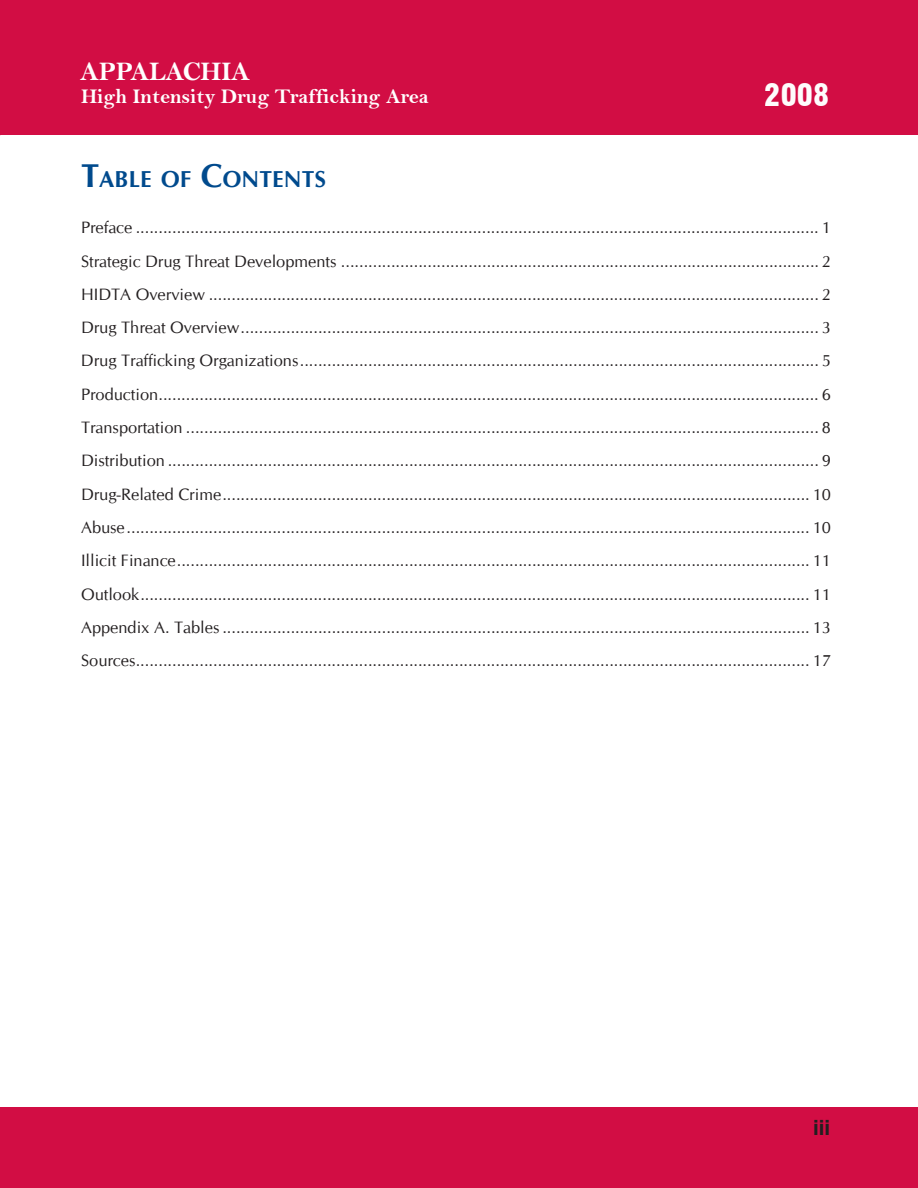
<style>
.page{position:relative;width:918px;height:1188px;background:#fff}
.page>*{position:absolute;margin:0;border:0;box-sizing:border-box;transform-origin:0 0}
.t1{font:900 condensed 30px "Swiss 721 BT";color:#fff}
.t2{font:27px "Bell MT Bold";letter-spacing:-.01em;color:#fff}
.t3{font:700 23.1px "CG Omega";color:#004a8d}
.t4{font:21px "Bell MT Bold";color:#fff}
.t5{font:700 21px "Swiss 721 BT";color:#231f20}
.t6{font:16.5px/33.3px "CG Omega";color:#231f20;text-align:justify}
.s1{font-size:33px}
</style>
<div class="page">
<div style="left:0;top:1107px;width:918px;height:81px;background:#d20d44"></div>
<div style="left:0;top:0;width:918px;height:135px;background:#d20d44"></div>
<h2 class="t2" style="left:80px;top:55px;width:171px">APPALACHIA</h2>
<p class="t4" style="left:81px;top:84px;width:350px">High Intensity Drug Trafficking Area</p>
<h1 class="t1" style="left:765px;top:77px;width:66px">2008</h1>
<h3 class="t3" style="left:81px;top:164px;width:246px"><span class="s1">T</span>ABLE OF <span class="s1">C</span>ONTENTS</h3>
<p class="t6" style="left:81px;top:211px;width:752px">Preface ...................................................................................................................................................... 1<br>Strategic Drug Threat Developments ......................................................................................................... 2<br>HIDTA Overview ...................................................................................................................................... 2<br>Drug Threat Overview............................................................................................................................... 3<br>Drug Trafficking Organizations.................................................................................................................. 5<br>Production................................................................................................................................................. 6<br>Transportation ........................................................................................................................................... 8<br>Distribution ............................................................................................................................................... 9<br>Drug-Related Crime................................................................................................................................. 10<br>Abuse...................................................................................................................................................... 10<br>Illicit Finance........................................................................................................................................... 11<br>Outlook................................................................................................................................................... 11<br>Appendix A. Tables ................................................................................................................................. 13<br>Sources.................................................................................................................................................... 17</p>
<p class="t5" style="left:813px;top:1115px;width:19px">iii</p>
</div>
